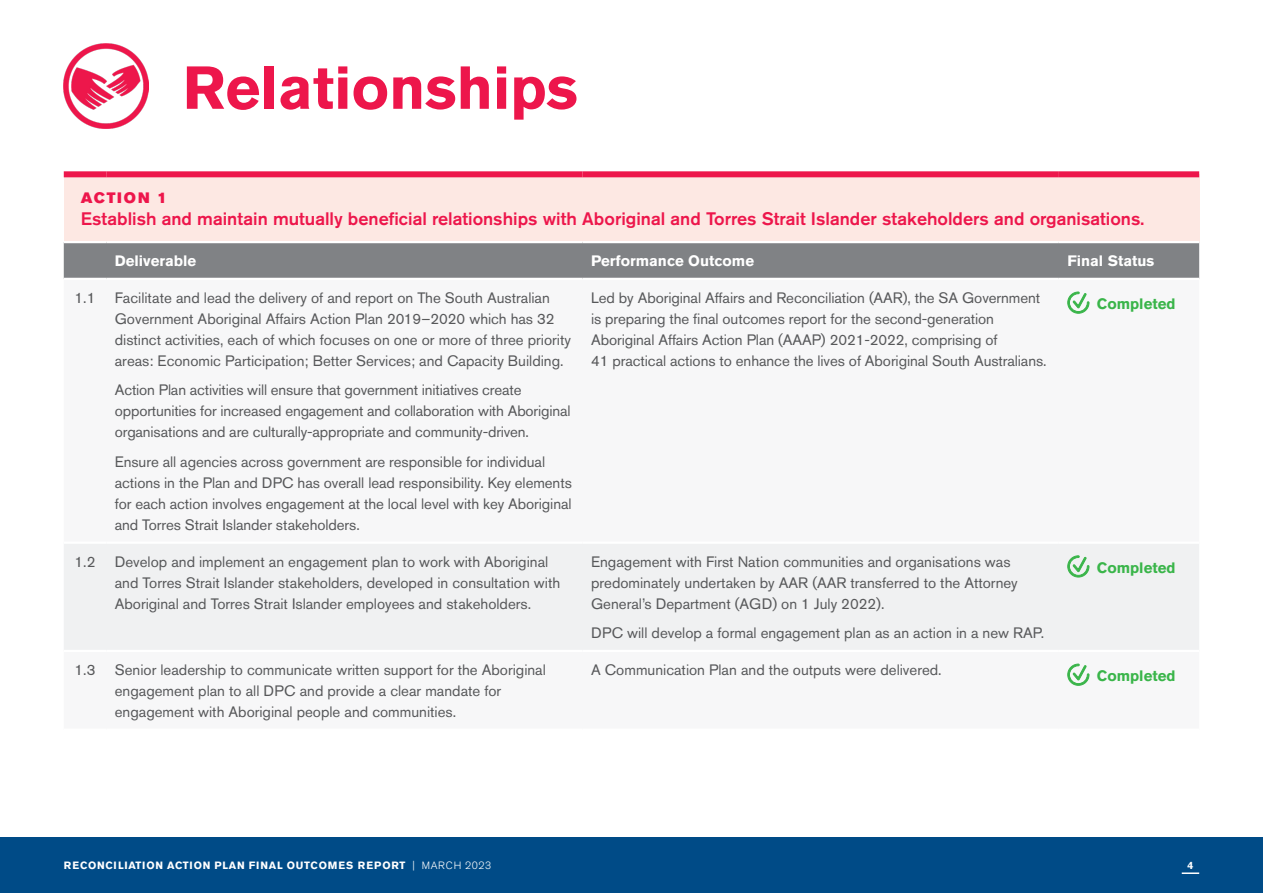
<style>
.page{position:relative;width:1263px;height:893px;background:#fff}
.page>*{position:absolute;margin:0;border:0;box-sizing:border-box;transform-origin:0 0}
.Section_Headings{font:700 60px "Akzidenz Grotesk Std";color:#ed164b}
.Action_Sub_Headings{font:500 18px "Akzidenz Grotesk Std";color:#ed164b}
.Table_Body{font:15px/21px "Akzidenz Grotesk Std";color:#57585a}
.Paragraph_Heading{font:700 15px "Akzidenz Grotesk Std";color:#fff}
.Body_Text{font:700 15px "Akzidenz Grotesk Std";color:#3ab54a}
.Action_Headings{font:15px "Akzidenz Grotesk Std Super";letter-spacing:.12em;color:#ed164b}
.t1{font:700 10.5px "Akzidenz Grotesk Std";letter-spacing:.065em;color:#fff}
.s1{font-weight:300}
</style>
<div class="page">
<div style="left:0;top:838px;width:1263px;height:55px;background:#004b87"></div>
<svg style="left:1182px;top:872px;width:17px;height:2px"></svg>
<img style="left:64px;top:44px;width:85px;height:85px">
<div style="left:64px;top:174px;width:1135px;height:68px;background:#fde8e3"></div>
<div style="left:64px;top:243px;width:1135px;height:35px;background:#808285"></div>
<div style="left:64px;top:544px;width:1135px;height:106px;background:#f0f1f2"></div>
<div style="left:64px;top:171px;width:42px;height:6px;background:#ed164b"></div>
<div style="left:106px;top:171px;width:477px;height:6px;background:#ed164b"></div>
<div style="left:583px;top:171px;width:476px;height:6px;background:#ed164b"></div>
<div style="left:1059px;top:171px;width:140px;height:6px;background:#ed164b"></div>
<hr style="left:64px;top:241px;width:42px;height:2px;background:#fff">
<hr style="left:106px;top:241px;width:477px;height:2px;background:#fff">
<hr style="left:583px;top:241px;width:476px;height:2px;background:#fff">
<hr style="left:1059px;top:241px;width:140px;height:2px;background:#fff">
<svg style="left:1067px;top:291px;width:23px;height:23px"></svg>
<svg style="left:1067px;top:555px;width:23px;height:23px"></svg>
<svg style="left:1067px;top:663px;width:23px;height:23px"></svg>
<p class="Section_Headings" style="left:183px;top:53px;width:396px">Relationships</p>
<p class="Action_Headings" style="left:81px;top:189px;width:88px">ACTION 1</p>
<p class="Action_Sub_Headings" style="left:81px;top:208px;width:1065px">Establish and maintain mutually beneficial relationships with Aboriginal and Torres Strait Islander stakeholders and organisations.</p>
<p class="Paragraph_Heading" style="left:115px;top:252px;width:83px">Deliverable</p>
<p class="Paragraph_Heading" style="left:591px;top:252px;width:165px">Performance Outcome</p>
<p class="Paragraph_Heading" style="left:1067px;top:252px;width:88px">Final Status</p>
<p class="Table_Body" style="left:75px;top:287px;width:22px">1.1</p>
<p class="Table_Body" style="left:115px;top:287px;width:458px">Facilitate and lead the delivery of and report on The South Australian Government Aboriginal Affairs Action Plan 2019–2020 which has 32 distinct activities, each of which focuses on one or more of three priority areas: Economic Participation; Better Services; and Capacity Building.</p>
<p class="Table_Body" style="left:115px;top:380px;width:457px">Action Plan activities will ensure that government initiatives create opportunities for increased engagement and collaboration with Aboriginal organisations and are culturally-appropriate and community-driven.</p>
<p class="Table_Body" style="left:115px;top:451px;width:459px">Ensure all agencies across government are responsible for individual actions in the Plan and DPC has overall lead responsibility. Key elements for each action involves engagement at the local level with key Aboriginal and Torres Strait Islander stakeholders.</p>
<p class="Table_Body" style="left:591px;top:287px;width:457px">Led by Aboriginal Affairs and Reconciliation (AAR), the SA Government is preparing the final outcomes report for the second-generation Aboriginal Affairs Action Plan (AAAP) 2021-2022, comprising of<br>41 practical actions to enhance the lives of Aboriginal South Australians.</p>
<p class="Body_Text" style="left:1097px;top:295px;width:80px">Completed</p>
<p class="Table_Body" style="left:75px;top:551px;width:22px">1.2</p>
<p class="Table_Body" style="left:115px;top:551px;width:447px">Develop and implement an engagement plan to work with Aboriginal and Torres Strait Islander stakeholders, developed in consultation with<br>Aboriginal and Torres Strait Islander employees and stakeholders.</p>
<p class="Table_Body" style="left:591px;top:551px;width:428px">Engagement with First Nation communities and organisations was predominately undertaken by AAR (AAR transferred to the Attorney<br>General’s Department (AGD) on 1 July 2022).</p>
<p class="Table_Body" style="left:591px;top:622px;width:455px">DPC will develop a formal engagement plan as an action in a new RAP.</p>
<p class="Body_Text" style="left:1097px;top:559px;width:80px">Completed</p>
<p class="Table_Body" style="left:75px;top:659px;width:22px">1.3</p>
<p class="Table_Body" style="left:115px;top:659px;width:433px">Senior leadership to communicate written support for the Aboriginal engagement plan to all DPC and provide a clear mandate for engagement with Aboriginal people and communities.</p>
<p class="Table_Body" style="left:591px;top:659px;width:352px">A Communication Plan and the outputs were delivered.</p>
<p class="Body_Text" style="left:1097px;top:667px;width:80px">Completed</p>
<p class="t1" style="left:64px;top:859px;width:429px">RECONCILIATION ACTION PLAN FINAL OUTCOMES REPORT <span class="s1">| MARCH 2023</span></p>
<p class="t1" style="left:1187px;top:859px;width:7px">4</p>
</div>
